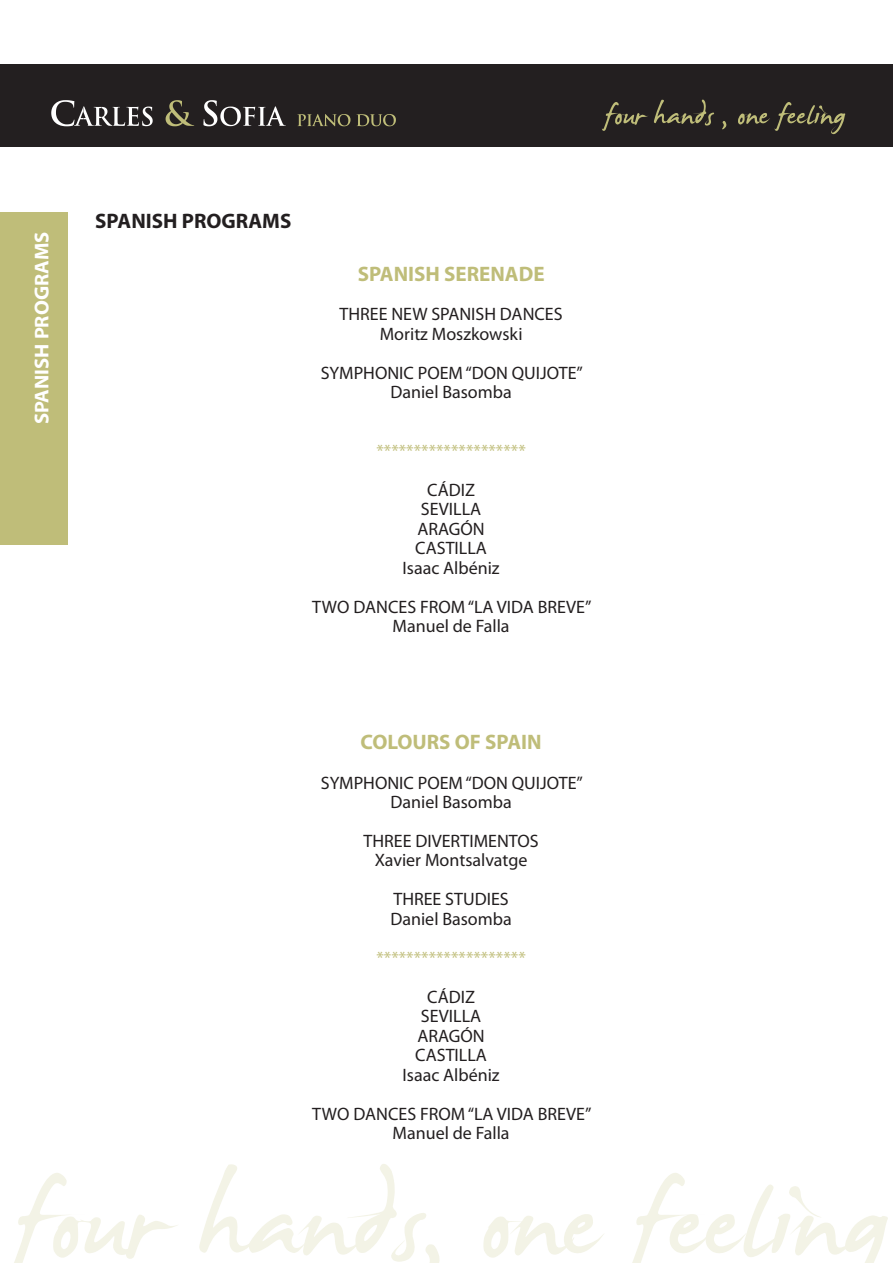
<style>
.page{position:relative;width:893px;height:1263px;background:#fff}
.page>*{position:absolute;margin:0;border:0;box-sizing:border-box;transform-origin:0 0}
.t1{font:700 21px "Myriad Pro";color:#bfbd79}
.t2{font:700 21px "Myriad Pro";color:#231f20}
.t3{font:700 20.1px "Myriad Web Pro";color:#fff}
.t4{font:18px/19.5px "Myriad Pro";color:#231f20;text-align:center}
.t5{font:18px "Myriad Pro";color:#bfbd79}
</style>
<div class="page">
<div style="left:0;top:213px;width:67px;height:332px;background:#bfbd79"></div>
<svg style="left:14px;top:1173px;width:163px;height:90px"></svg>
<svg style="left:199px;top:1164px;width:241px;height:99px"></svg>
<svg style="left:483px;top:1214px;width:121px;height:44px"></svg>
<svg style="left:632px;top:1173px;width:256px;height:90px"></svg>
<div style="left:0;top:64px;width:893px;height:83px;background:#231f20"></div>
<svg style="left:602px;top:100px;width:112px;height:31px"></svg>
<svg style="left:722px;top:121px;width:4px;height:8px"></svg>
<svg style="left:738px;top:102px;width:107px;height:32px"></svg>
<svg style="left:51px;top:100px;width:235px;height:26px"></svg>
<svg style="left:297px;top:114px;width:99px;height:12px"></svg>
<p class="t3" style="left:31px;top:424px;width:194px;rotate:-90deg">SPANISH PROGRAMS</p>
<p class="t2" style="left:95px;top:207px;width:198px">SPANISH PROGRAMS</p>
<p class="t1" style="left:358px;top:261px;width:188px">SPANISH SERENADE</p>
<p class="t4" style="left:340px;top:304px;width:225px">THREE NEW SPANISH DANCES<br>Moritz Moszkowski</p>
<p class="t4" style="left:321px;top:363px;width:264px">SYMPHONIC POEM “DON QUIJOTE”<br>Daniel Basomba</p>
<p class="t5" style="left:376px;top:440px;width:151px">********************</p>
<p class="t4" style="left:403px;top:480px;width:99px">CÁDIZ<br>SEVILLA<br>ARAGÓN<br>CASTILLA<br>Isaac Albéniz</p>
<p class="t4" style="left:312px;top:597px;width:281px">TWO DANCES FROM “LA VIDA BREVE”<br>Manuel de Falla</p>
<p class="t1" style="left:361px;top:729px;width:183px">COLOURS OF SPAIN</p>
<p class="t4" style="left:321px;top:772px;width:264px">SYMPHONIC POEM “DON QUIJOTE”<br>Daniel Basomba</p>
<p class="t4" style="left:364px;top:831px;width:177px">THREE DIVERTIMENTOS<br>Xavier Montsalvatge</p>
<p class="t4" style="left:390px;top:889px;width:123px;text-align:left">THREE STUDIES<br>Daniel Basomba</p>
<p class="t5" style="left:376px;top:947px;width:151px">********************</p>
<p class="t4" style="left:403px;top:987px;width:99px">CÁDIZ<br>SEVILLA<br>ARAGÓN<br>CASTILLA<br>Isaac Albéniz</p>
<p class="t4" style="left:312px;top:1104px;width:281px">TWO DANCES FROM “LA VIDA BREVE”<br>Manuel de Falla</p>
</div>
